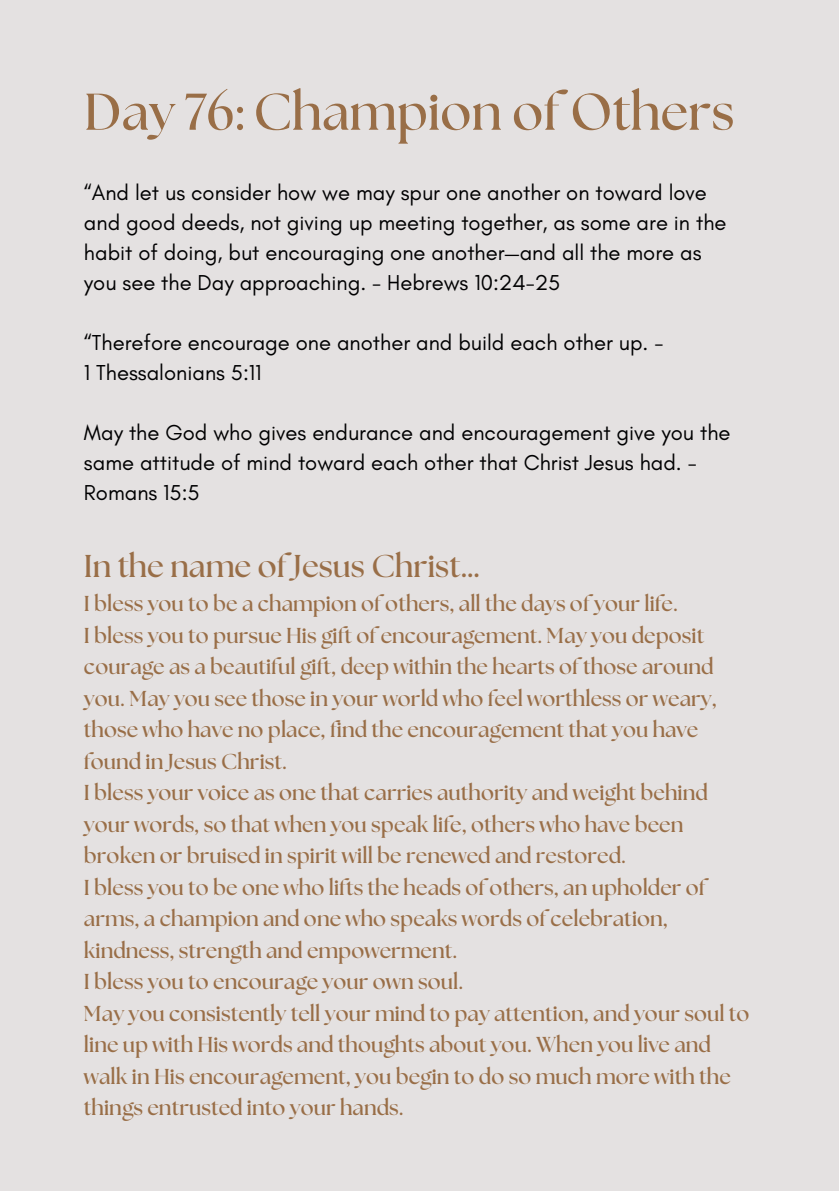
<style>
.page{position:relative;width:839px;height:1191px;background:#fff}
.page>*{position:absolute;margin:0;border:0;box-sizing:border-box;transform-origin:0 0}
.t1{font:700 51.6px "The Seasons";color:#996e47}
.t2{font:700 31.6px "The Seasons";color:#996e47}
.t3{font:22px/30px "Glacial Indifference";color:#000001}
.t4{font:700 21.6px/31.6px "The Seasons";color:#996e47}
</style>
<div class="page">
<div style="left:0;top:0;width:838px;height:1191px;background:#e4e1e1"></div>
<p class="t1" style="left:84px;top:88px;width:652px">Day 76: Champion of Others</p>
<h1 class="t3" style="left:84px;top:177px;width:644px">“And let us consider how we may spur one another on toward love and good deeds, not giving up meeting together, as some are in the habit of doing, but encouraging one another—and all the more as you see the Day approaching. - Hebrews 10:24-25</h1>
<p class="t3" style="left:84px;top:327px;width:581px">“Therefore encourage one another and build each other up. -</p>
<p class="t3" style="left:84px;top:357px;width:179px">1 Thessalonians 5:11</p>
<p class="t3" style="left:84px;top:417px;width:648px">May the God who gives endurance and encouragement give you the same attitude of mind toward each other that Christ Jesus had. -<br>Romans 15:5</p>
<h2 class="t2" style="left:84px;top:551px;width:396px">In the name of Jesus Christ…</h2>
<h2 class="t4" style="left:84px;top:589px;width:667px">I bless you to be a champion of others, all the days of your life.<br>I bless you to pursue His gift of encouragement. May you deposit courage as a beautiful gift, deep within the hearts of those around you. May you see those in your world who feel worthless or weary, those who have no place, find the encouragement that you have found in Jesus Christ.<br>I bless your voice as one that carries authority and weight behind your words, so that when you speak life, others who have been broken or bruised in spirit will be renewed and restored.<br>I bless you to be one who lifts the heads of others, an upholder of arms, a champion and one who speaks words of celebration, kindness, strength and empowerment.<br>I bless you to encourage your own soul.<br>May you consistently tell your mind to pay attention, and your soul to line up with His words and thoughts about you. When you live and walk in His encouragement, you begin to do so much more with the things entrusted into your hands.</h2>
</div>
